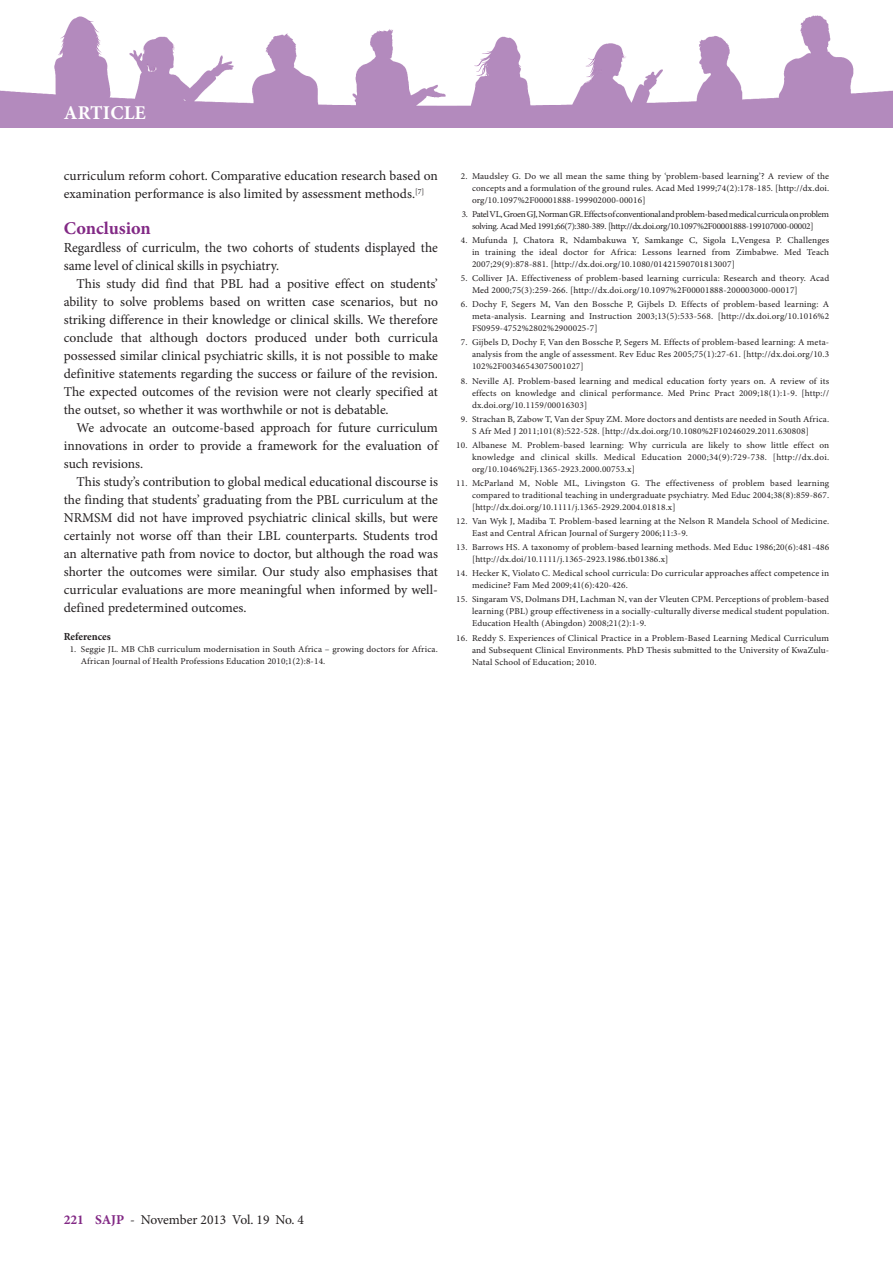
<style>
.page{position:relative;width:893px;height:1263px;background:#fff}
.page>*{position:absolute;margin:0;border:0;box-sizing:border-box;transform-origin:0 0}
.t1{font:700 19.5px "Minion Pro";letter-spacing:.01em;color:#fff}
.B_HEAD{font:700 18px "Minion Pro";color:#822985}
.BODY_TEXT{font:13.95px/18px "Minion Pro";color:#231f20}
.BODY_TEXT_INDENT{font:13.5px/18px "Minion Pro";color:#231f20;text-align:justify}
.REFERENCE_HEADING{font:700 10.8px "Minion Pro";letter-spacing:-.005em;color:#231f20}
.t2{font:9px/12px "Minion Pro";letter-spacing:.015em;color:#231f20;text-align:justify}
.t3{font:9px/12px "Minion Pro";letter-spacing:-.03em;color:#231f20}
.s1{font-weight:700;color:#822985}
</style>
<div class="page">
<img style="left:0;top:15px;width:893px;height:113px">
<h1 class="t1" style="left:64px;top:99px;width:84px">ARTICLE</h1>
<p class="BODY_TEXT_INDENT" style="left:64px;top:167px;width:376px">curriculum reform cohort. Comparative education research based on examination performance is also limited by assessment methods.<sup>[7]</sup></p>
<h2 class="B_HEAD" style="left:64px;top:216px;width:89px">Conclusion</h2>
<p class="BODY_TEXT" style="left:64px;top:239px;width:376px">Regardless of curriculm, the two cohorts of students displayed the same level of clinical skills in psychiatry.</p>
<p class="BODY_TEXT_INDENT" style="left:64px;top:275px;width:376px;text-indent:13px">This study did find that PBL had a positive effect on students’ ability to solve problems based on written case scenarios, but no striking difference in their knowledge or clinical skills. We therefore conclude that although doctors produced under both curricula possessed similar clinical psychiatric skills, it is not possible to make definitive statements regarding the success or failure of the revision.<br>The expected outcomes of the revision were not clearly specified at the outset, so whether it was worthwhile or not is debatable.</p>
<p class="BODY_TEXT_INDENT" style="left:64px;top:419px;width:376px;text-indent:13px">We advocate an outcome-based approach for future curriculum innovations in order to provide a framework for the evaluation of such revisions.</p>
<p class="BODY_TEXT_INDENT" style="left:64px;top:473px;width:376px;text-indent:13px">This study’s contribution to global medical educational discourse is the finding that students’ graduating from the PBL curriculum at the NRMSM did not have improved psychiatric clinical skills, but were certainly not worse off than their LBL counterparts. Students trod an alternative path from novice to doctor, but although the road was shorter the outcomes were similar. Our study also emphasises that curricular evaluations are more meaningful when informed by well&shy;defined predetermined outcomes.</p>
<h5 class="REFERENCE_HEADING" style="left:64px;top:629px;width:48px">References</h5>
<p class="t2" style="left:81px;top:643px;width:359px;text-indent:-11px">1. Seggie JL. MB ChB curriculum modernisation in South Africa – growing doctors for Africa.<br>African Journal of Health Professions Education 2010;1(2):8-14.</p>
<p class="t2" style="left:472px;top:170px;width:359px;text-indent:-11px">2. Maudsley G. Do we all mean the same thing by ‘problem-based learning’? A review of the concepts and a formulation of the ground rules. Acad Med 1999;74(2):178-185. [http://dx.doi. org/10.1097%2F00001888-199902000-00016]</p>
<p class="t3" style="left:472px;top:208px;width:359px;text-indent:-10px">3. Patel VL, Groen GJ, Norman GR. Effects of conventional and problem-based medical curricula on problem solving. Acad Med 1991;66(7):380-389. [http://dx.doi.org/10.1097%2F00001888-199107000-00002]</p>
<p class="t2" style="left:472px;top:234px;width:359px;text-indent:-11px">4. Mufunda J, Chatora R, Ndambakuwa Y, Samkange C, Sigola L,Vengesa P. Challenges in training the ideal doctor for Africa: Lessons learned from Zimbabwe. Med Teach 2007;29(9):878-881. [http://dx.doi.org/10.1080/01421590701813007]</p>
<p class="t2" style="left:472px;top:272px;width:359px;text-indent:-11px">5. Colliver JA. Effectiveness of problem-based learning curricula: Research and theory. Acad<br>Med 2000;75(3):259-266. [http://dx.doi.org/10.1097%2F00001888-200003000-00017]</p>
<p class="t2" style="left:472px;top:298px;width:359px;text-indent:-11px">6. Dochy F, Segers M, Van den Bossche P, Gijbels D. Effects of problem-based learning: A meta-analysis. Learning and Instruction 2003;13(5):533-568. [http://dx.doi.org/10.1016%2<br>FS0959-4752%2802%2900025-7]</p>
<p class="t2" style="left:472px;top:337px;width:359px;text-indent:-11px">7. Gijbels D, Dochy F, Van den Bossche P, Segers M. Effects of problem-based learning: A meta&shy;analysis from the angle of assessment. Rev Educ Res 2005;75(1):27-61. [http://dx.doi.org/10.3<br>102%2F00346543075001027]</p>
<p class="t2" style="left:472px;top:375px;width:359px;text-indent:-11px">8. Neville AJ. Problem-based learning and medical education forty years on. A review of its effects on knowledge and clinical performance. Med Princ Pract 2009;18(1):1-9. [http:// dx.doi.org/10.1159/00016303]</p>
<p class="t2" style="left:472px;top:413px;width:359px;text-indent:-11px">9. Strachan B, Zabow T, Van der Spuy ZM. More doctors and dentists are needed in South Africa.<br>S Afr Med J 2011;101(8):522-528. [http://dx.doi.org/10.1080%2F10246029.2011.630808]</p>
<p class="t2" style="left:472px;top:439px;width:359px;text-indent:-16px">10. Albanese M. Problem-based learning: Why curricula are likely to show little effect on knowledge and clinical skills. Medical Education 2000;34(9):729-738. [http://dx.doi. org/10.1046%2Fj.1365-2923.2000.00753.x]</p>
<p class="t2" style="left:472px;top:477px;width:359px;text-indent:-16px">11. McParland M, Noble ML, Livingston G. The effectiveness of problem based learning compared to traditional teaching in undergraduate psychiatry. Med Educ 2004;38(8):859-867. [http://dx.doi.org/10.1111/j.1365-2929.2004.01818.x]</p>
<p class="t2" style="left:472px;top:515px;width:359px;text-indent:-16px">12. Van Wyk J, Madiba T. Problem-based learning at the Nelson R Mandela School of Medicine.<br>East and Central African Journal of Surgery 2006;11:3-9.</p>
<p class="t2" style="left:472px;top:541px;width:359px;text-indent:-16px">13. Barrows HS. A taxonomy of problem-based learning methods. Med Educ 1986;20(6):481-486 [http://dx.doi/10.1111/j.1365-2923.1986.tb01386.x]</p>
<p class="t2" style="left:472px;top:567px;width:359px;text-indent:-16px">14. Hecker K, Violato C. Medical school curricula: Do curricular approaches affect competence in medicine? Fam Med 2009;41(6):420-426.</p>
<p class="t2" style="left:472px;top:594px;width:359px;text-indent:-16px">15. Singaram VS, Dolmans DH, Lachman N, van der Vleuten CPM. Perceptions of problem-based learning (PBL) group effectiveness in a socially-culturally diverse medical student population.<br>Education Health (Abingdon) 2008;21(2):1-9.</p>
<p class="t2" style="left:472px;top:632px;width:359px;text-indent:-16px">16. Reddy S. Experiences of Clinical Practice in a Problem-Based Learning Medical Curriculum and Subsequent Clinical Environments. PhD Thesis submitted to the University of KwaZulu-Natal School of Education; 2010.</p>
<p class="BODY_TEXT_INDENT" style="left:64px;top:1211px;width:242px"><span class="s1">221 SAJP</span> - November 2013 Vol. 19 No. 4</p>
</div>
